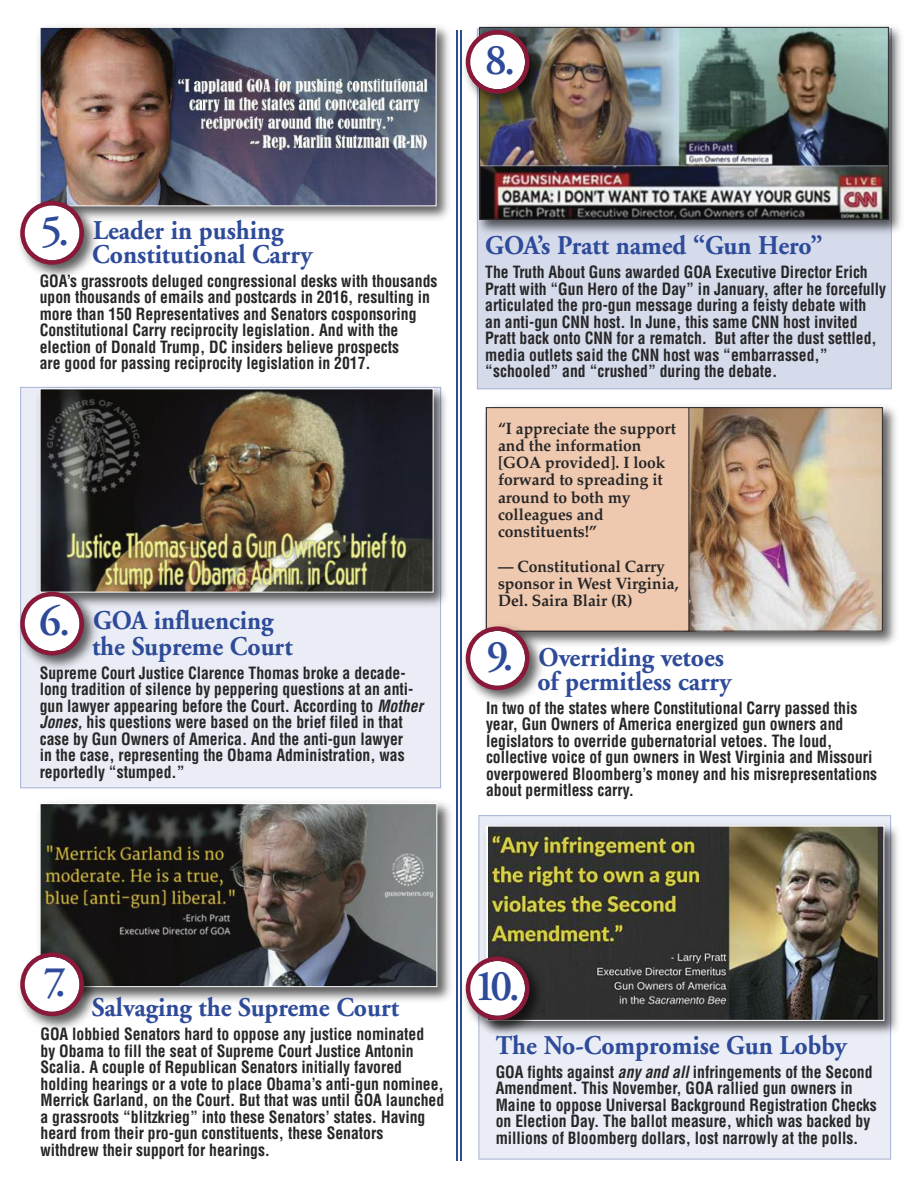
<style>
.page{position:relative;width:918px;height:1188px;background:#fff}
.page>*{position:absolute;margin:0;border:0;box-sizing:border-box;transform-origin:0 0}
.t1{font:600 43.95px "Adobe Garamond";color:#2e4b9a}
.t2{font:700 27px/24px "Adobe Garamond";color:#2e4b9a;scale:.95 1}
.t3{font:700 condensed 16.5px/16.5px "Helvetica";color:#272627;scale:.95 1}
.t4{font:700 16.5px/17.2px "Palatino";color:#272627;scale:.95 1}
.s1{font-style:italic}
</style>
<div class="page">
<div style="left:479px;top:816px;width:411px;height:343px;background:#eaedf5"></div>
<div style="left:21px;top:388px;width:419px;height:399px;background:#eaedf5"></div>
<div style="left:478px;top:29px;width:413px;height:359px;background:#d5dbeb"></div>
<hr style="left:460px;top:30px;width:2px;height:1131px;background:#2e4b9a">
<hr style="left:456px;top:30px;width:2px;height:1131px;background:#2e4b9a">
<img style="left:485px;top:406px;width:411px;height:239px">
<img style="left:689px;top:409px;width:192px;height:221px">
<img style="left:50px;top:802px;width:401px;height:199px">
<img style="left:42px;top:805px;width:393px;height:180px">
<div style="left:40px;top:803px;width:397px;height:184px;border:1px solid #fff"></div>
<img style="left:479px;top:819px;width:419px;height:221px">
<img style="left:488px;top:828px;width:394px;height:191px">
<div style="left:486px;top:826px;width:398px;height:195px;border:1px solid #fff"></div>
<img style="left:38px;top:26px;width:411px;height:193px">
<img style="left:42px;top:29px;width:392px;height:175px">
<div style="left:40px;top:27px;width:396px;height:179px;border:1px solid #fff"></div>
<img style="left:476px;top:26px;width:426px;height:213px">
<img style="left:481px;top:29px;width:406px;height:189px">
<div style="left:479px;top:27px;width:410px;height:193px;border:1px solid #272627"></div>
<img style="left:19px;top:194px;width:84px;height:84px">
<svg style="left:20px;top:201px;width:64px;height:64px"></svg>
<img style="left:464px;top:26px;width:84px;height:87px">
<svg style="left:466px;top:30px;width:64px;height:64px;background:#c8b1b7"></svg>
<img style="left:464px;top:950px;width:84px;height:89px">
<svg style="left:466px;top:957px;width:64px;height:63px;background:#cab2b9"></svg>
<img style="left:19px;top:946px;width:84px;height:84px">
<svg style="left:20px;top:952px;width:64px;height:64px"></svg>
<img style="left:33px;top:386px;width:413px;height:226px">
<img style="left:42px;top:390px;width:389px;height:200px">
<div style="left:40px;top:388px;width:393px;height:204px;border:1px solid #fff"></div>
<img style="left:19px;top:585px;width:84px;height:89px">
<svg style="left:20px;top:592px;width:64px;height:64px;background:#d2bbc4"></svg>
<div style="left:486px;top:408px;width:203px;height:223px;background:#efc9af"></div>
<div style="left:486px;top:407px;width:203px;height:225px;border:1px solid #272627"></div>
<img style="left:464px;top:620px;width:84px;height:83px">
<svg style="left:466px;top:626px;width:64px;height:64px"></svg>
<h1 class="t1" style="left:485px;top:42px;width:32px">8.</h1>
<h1 class="t1" style="left:40px;top:213px;width:31px">5.</h1>
<h2 class="t2" style="left:92px;top:221px;width:233px">Leader in pushing<br>Constitutional Carry</h2>
<p class="t3" style="left:40px;top:273px;width:420px">GOA’s grassroots deluged congressional desks with thousands upon thousands of emails and postcards in 2016, resulting in more than 150 Representatives and Senators cosponsoring Constitutional Carry reciprocity legislation. And with the election of Donald Trump, DC insiders believe prospects<br>are good for passing reciprocity legislation in 2017.</p>
<h1 class="t1" style="left:39px;top:604px;width:33px">6.</h1>
<h2 class="t2" style="left:92px;top:610px;width:213px;line-height:25.5px">GOA influencing the Supreme Court</h2>
<p class="t3" style="left:40px;top:665px;width:405px">Supreme Court Justice Clarence Thomas broke a decade&shy;long tradition of silence by peppering questions at an anti&shy;gun lawyer appearing before the Court. According to <span class="s1">Mother Jones,</span> his questions were based on the brief filed in that case by Gun Owners of America. And the anti-gun lawyer<br>in the case, representing the Obama Administration, was reportedly “stumped.”</p>
<h2 class="t2" style="left:485px;top:236px;width:357px">GOA’s Pratt named “Gun Hero”</h2>
<p class="t3" style="left:485px;top:264px;width:424px">The Truth About Guns awarded GOA Executive Director Erich Pratt with “Gun Hero of the Day” in January, after he forcefully articulated the pro-gun message during a feisty debate with an anti-gun CNN host. In June, this same CNN host invited Pratt back onto CNN for a rematch. But after the dust settled, media outlets said the CNN host was “embarrassed,” “schooled” and “crushed” during the debate.</p>
<p class="t4" style="left:498px;top:421px;width:189px">“I appreciate the support and the information [GOA provided]. I look forward to spreading it around to both my colleagues and constituents!”</p>
<p class="t4" style="left:498px;top:559px;width:192px">–– Constitutional Carry sponsor in West Virginia,<br>Del. Saira Blair (R)</p>
<h1 class="t1" style="left:487px;top:639px;width:28px">9.</h1>
<h2 class="t2" style="left:537px;top:648px;width:206px">Overriding vetoes of permitless carry</h2>
<p class="t3" style="left:486px;top:700px;width:413px">In two of the states where Constitutional Carry passed this year, Gun Owners of America energized gun owners and legislators to override gubernatorial vetoes. The loud, collective voice of gun owners in West Virginia and Missouri overpowered Bloomberg’s money and his misrepresentations about permitless carry.</p>
<h1 class="t1" style="left:43px;top:965px;width:24px">7.</h1>
<h2 class="t2" style="left:92px;top:998px;width:325px">Salvaging the Supreme Court</h2>
<p class="t3" style="left:41px;top:1026px;width:426px">GOA lobbied Senators hard to oppose any justice nominated<br>by Obama to fill the seat of Supreme Court Justice Antonin Scalia. A couple of Republican Senators initially favored holding hearings or a vote to place Obama’s anti-gun nominee, Merrick Garland, on the Court. But that was until GOA launched a grassroots “blitzkrieg” into these Senators’ states. Having heard from their pro-gun constituents, these Senators withdrew their support for hearings.</p>
<h1 class="t1" style="left:474px;top:969px;width:48px">10.</h1>
<h2 class="t2" style="left:496px;top:1035px;width:371px">The No-Compromise Gun Lobby</h2>
<p class="t3" style="left:496px;top:1064px;width:403px">GOA fights against <span class="s1">any and all</span> infringements of the Second Amendment. This November, GOA rallied gun owners in Maine to oppose Universal Background Registration Checks on Election Day. The ballot measure, which was backed by millions of Bloomberg dollars, lost narrowly at the polls.</p>
</div>
